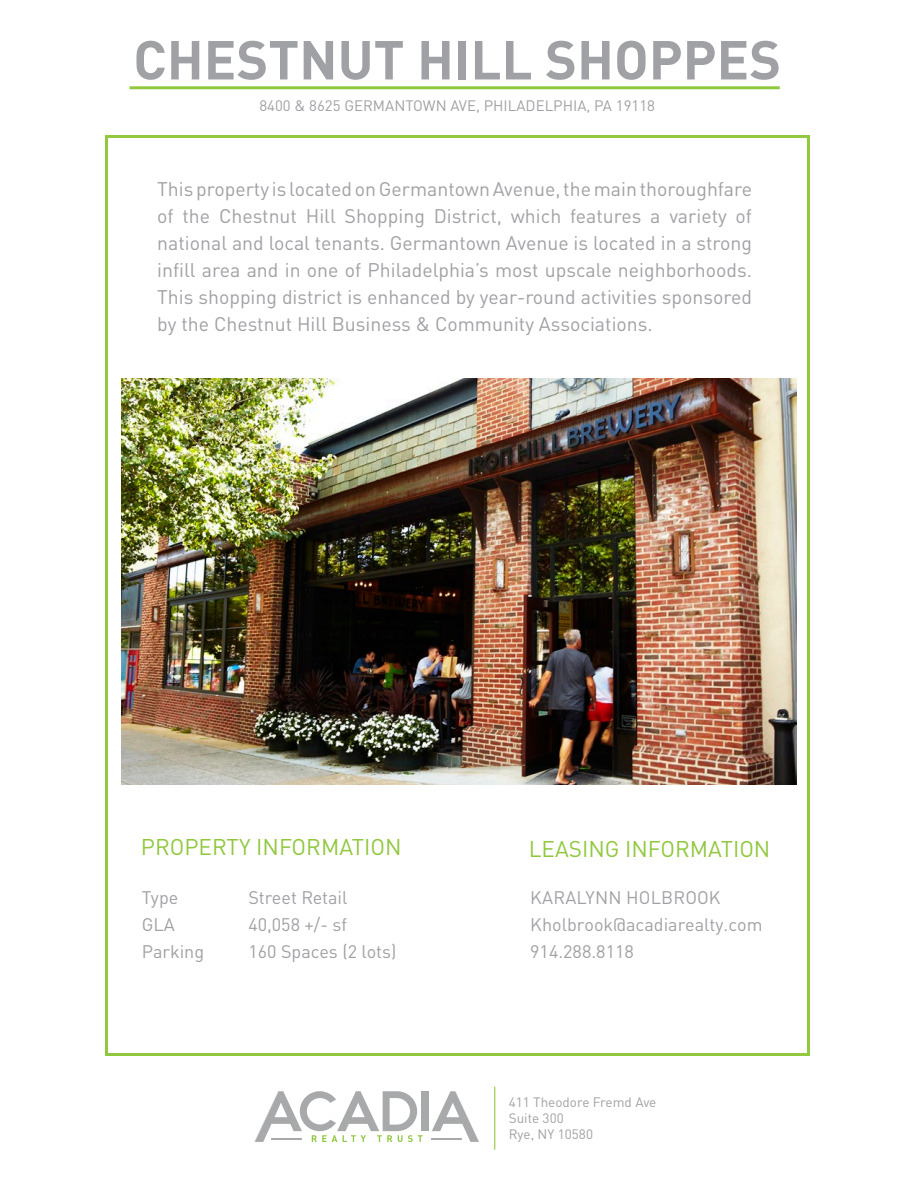
<style>
.page{position:relative;width:918px;height:1188px;background:#fff}
.page>*{position:absolute;margin:0;border:0;box-sizing:border-box;transform-origin:0 0}
.t1{font:700 54px "DIN Pro";color:#a0a1a5}
.t2{font:22.5px "DIN Pro";color:#91c83f}
.t3{font:19.5px/27px "DIN Pro";color:#a0a1a5;text-align:justify}
.t4{font:18px/27px "DIN Pro";color:#a0a1a5}
.t5{font:15px "DIN Pro";color:#a0a1a5}
.t6{font:13.5px/16.2px "DIN Pro";color:#a0a1a5}
</style>
<div class="page">
<hr style="left:494px;top:1087px;width:1px;height:63px;background:#91c83f">
<svg style="left:432px;top:1091px;width:47px;height:51px"></svg>
<div style="left:421px;top:1091px;width:7px;height:40px;background:#a7a9ab"></div>
<hr style="left:432px;top:1138px;width:30px;height:2px;background:#a7a9ab">
<svg style="left:255px;top:1091px;width:168px;height:51px"></svg>
<hr style="left:130px;top:86px;width:650px;height:3px;background:#91c83f">
<img style="left:122px;top:379px;width:674px;height:405px">
<h1 class="t1" style="left:133px;top:15px;width:649px">CHESTNUT HILL SHOPPES</h1>
<p class="t5" style="left:259px;top:94px;width:397px">8400 &amp; 8625 GERMANTOWN AVE, PHILADELPHIA, PA 19118</p>
<p class="t3" style="left:157px;top:174px;width:596px">This property is located on Germantown Avenue, the main thoroughfare of the Chestnut Hill Shopping District, which features a variety of national and local tenants. Germantown Avenue is located in a strong infill area and in one of Philadelphia’s most upscale neighborhoods.<br>This shopping district is enhanced by year-round activities sponsored by the Chestnut Hill Business &amp; Community Associations.</p>
<p class="t2" style="left:141px;top:830px;width:262px">PROPERTY INFORMATION</p>
<p class="t2" style="left:529px;top:831px;width:243px">LEASING INFORMATION</p>
<p class="t4" style="left:530px;top:882px;width:234px">KARALYNN HOLBROOK<br>Kholbrook@acadiarealty.com<br>914.288.8118</p>
<p class="t4" style="left:142px;top:882px;width:38px">Type</p>
<p class="t4" style="left:248px;top:882px;width:101px">Street Retail</p>
<p class="t4" style="left:142px;top:909px;width:35px">GLA</p>
<p class="t4" style="left:248px;top:909px;width:100px">40,058 +/- sf</p>
<p class="t4" style="left:142px;top:936px;width:64px">Parking</p>
<p class="t4" style="left:248px;top:936px;width:150px">160 Spaces (2 lots)</p>
<p class="t6" style="left:509px;top:1093px;width:149px">411 Theodore Fremd Ave<br>Suite 300<br>Rye, NY 10580</p>
</div>
